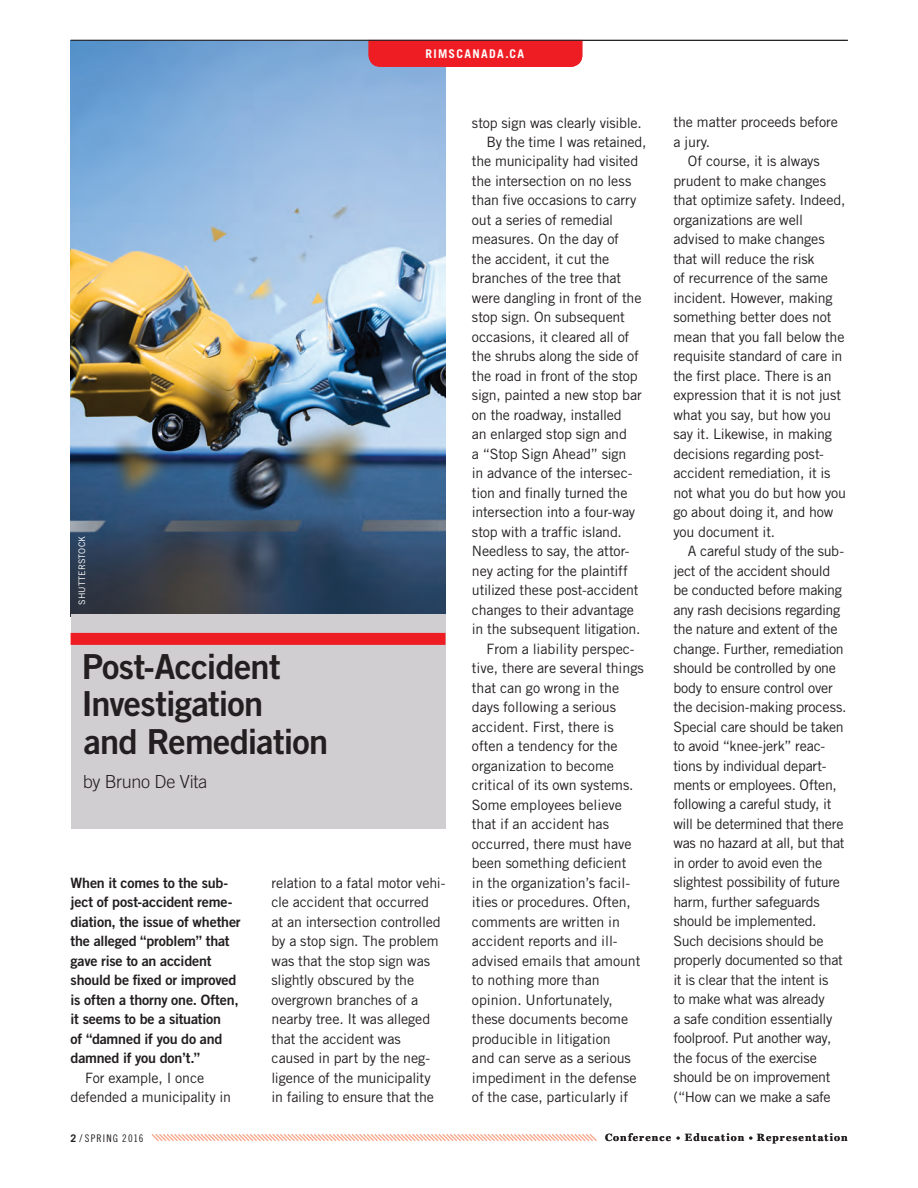
<style>
.page{position:relative;width:918px;height:1188px;background:#fff}
.page>*{position:absolute;margin:0;border:0;box-sizing:border-box;transform-origin:0 0}
.Trade_Gothic_Head_w{font:34.5px/37.5px "Trade Gothic Bold Two";letter-spacing:-.025em;color:#231f20}
.Trade_Gothic_Head_by{font:300 18px "Trade Gothic";letter-spacing:-.015em;color:#231f20}
.Miller_Text_Body_Ind{font:14.25px/19.5px "Trade Gothic";letter-spacing:-.01em;color:#231f20}
.Miller_Text_Body{font:14.25px/19.5px "Trade Gothic Bold Two";letter-spacing:-.015em;color:#231f20}
.t1{font:700 12px "Trade Gothic";letter-spacing:.105em;color:#fff}
.t2{font:700 10.5px "Miller Text";letter-spacing:.105em;color:#231f20}
.t3{font:10.5px "Trade Gothic Cond Eighteen";letter-spacing:.11em;color:#231f20}
.Miller_Text_Body-2{font:9px "Trade Gothic";letter-spacing:.005em;color:#fff}
.t4{font:700 9px "Miller Text";color:#231f20}
.s1{font-family:"Trade Gothic";font-weight:700}
</style>
<div class="page">
<img style="left:71px;top:41px;width:375px;height:574px">
<div style="left:71px;top:615px;width:375px;height:214px;background:#d1ced2"></div>
<svg style="left:151px;top:1134px;width:446px;height:8px"></svg>
<div style="left:71px;top:633px;width:374px;height:12px;background:#ee1d23"></div>
<div style="left:368px;top:41px;width:214px;height:26px;background:#ee1d23"></div>
<hr style="left:71px;top:40px;width:777px;height:1px;background:#231f20">
<p class="t1" style="left:426px;top:46px;width:100px">RIMSCANADA.CA</p>
<p class="Miller_Text_Body-2" style="left:77px;top:605px;width:70px;rotate:-90deg">SHUTTERSTOCK</p>
<p class="Trade_Gothic_Head_w" style="left:81px;top:647px;width:248px">Post-Accident<br>Investigation<br>and Remediation</p>
<p class="Trade_Gothic_Head_by" style="left:83px;top:771px;width:126px">by Bruno De Vita</p>
<p class="Miller_Text_Body" style="left:71px;top:873px;width:172px">When it comes to the sub&shy;ject of post-accident reme&shy;diation, the issue of whether the alleged “problem” that gave rise to an accident should be fixed or improved is often a thorny one. Often, it seems to be a situation<br>of “damned if you do and damned if you don’t.”</p>
<p class="Miller_Text_Body_Ind" style="left:71px;top:1068px;width:162px;text-indent:15px">For example, I once defended a municipality in</p>
<p class="Miller_Text_Body_Ind" style="left:272px;top:873px;width:175px">relation to a fatal motor vehi&shy;cle accident that occurred<br>at an intersection controlled by a stop sign. The problem was that the stop sign was slightly obscured by the overgrown branches of a nearby tree. It was alleged that the accident was caused in part by the neg&shy;ligence of the municipality in failing to ensure that the</p>
<p class="Miller_Text_Body_Ind" style="left:472px;top:113px;width:171px">stop sign was clearly visible.</p>
<p class="Miller_Text_Body_Ind" style="left:472px;top:132px;width:176px;text-indent:15px">By the time I was retained, the municipality had visited the intersection on no less than five occasions to carry out a series of remedial measures. On the day of<br>the accident, it cut the branches of the tree that were dangling in front of the stop sign. On subsequent occasions, it cleared all of the shrubs along the side of the road in front of the stop sign, painted a new stop bar on the roadway, installed<br>an enlarged stop sign and<br>a “Stop Sign Ahead” sign<br>in advance of the intersec&shy;tion and finally turned the intersection into a four-way stop with a traffic island.<br>Needless to say, the attor&shy;ney acting for the plaintiff utilized these post-accident changes to their advantage in the subsequent litigation.</p>
<p class="Miller_Text_Body_Ind" style="left:472px;top:639px;width:173px;text-indent:15px">From a liability perspec&shy;tive, there are several things that can go wrong in the days following a serious accident. First, there is often a tendency for the organization to become critical of its own systems.<br>Some employees believe that if an accident has occurred, there must have been something deficient<br>in the organization’s facil&shy;ities or procedures. Often, comments are written in accident reports and ill&shy;advised emails that amount to nothing more than opinion. Unfortunately, these documents become producible in litigation<br>and can serve as a serious impediment in the defense of the case, particularly if</p>
<p class="Miller_Text_Body_Ind" style="left:673px;top:112px;width:166px">the matter proceeds before a jury.</p>
<p class="Miller_Text_Body_Ind" style="left:673px;top:151px;width:174px;text-indent:15px">Of course, it is always prudent to make changes that optimize safety. Indeed, organizations are well advised to make changes that will reduce the risk<br>of recurrence of the same incident. However, making something better does not mean that you fall below the requisite standard of care in the first place. There is an expression that it is not just what you say, but how you say it. Likewise, in making decisions regarding post&shy;accident remediation, it is not what you do but how you go about doing it, and how you document it.</p>
<p class="Miller_Text_Body_Ind" style="left:673px;top:541px;width:175px;text-indent:15px">A careful study of the sub&shy;ject of the accident should be conducted before making any rash decisions regarding the nature and extent of the change. Further, remediation should be controlled by one body to ensure control over the decision-making process.<br>Special care should be taken to avoid “knee-jerk” reac&shy;tions by individual depart&shy;ments or employees. Often, following a careful study, it will be determined that there was no hazard at all, but that in order to avoid even the slightest possibility of future harm, further safeguards should be implemented.<br>Such decisions should be properly documented so that it is clear that the intent is<br>to make what was already<br>a safe condition essentially foolproof. Put another way, the focus of the exercise should be on improvement (“How can we make a safe</p>
<p class="t3" style="left:71px;top:1132px;width:74px"><span class="s1">2</span> / SPRING 2016</p>
<p class="t2" style="left:605px;top:1131px;width:67px">Conference</p>
<p class="t4" style="left:676px;top:1133px;width:6px">•</p>
<p class="t2" style="left:685px;top:1131px;width:61px">Education</p>
<p class="t4" style="left:749px;top:1133px;width:6px">•</p>
<p class="t2" style="left:757px;top:1131px;width:92px">Representation</p>
</div>
